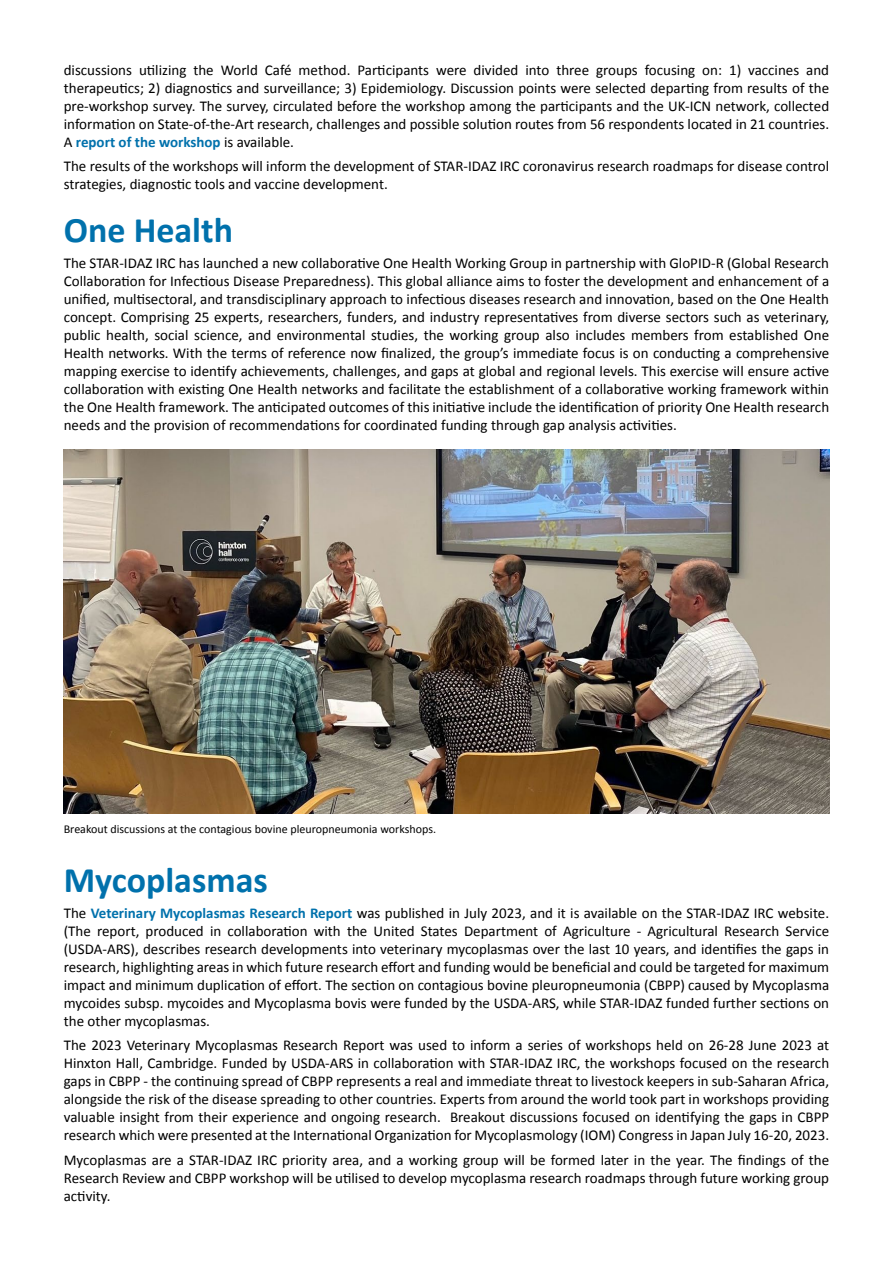
<style>
.page{position:relative;width:893px;height:1263px;background:#fff}
.page>*{position:absolute;margin:0;border:0;box-sizing:border-box;transform-origin:0 0}
.t1{font:700 36px "Calibri";color:#0071ac}
.t2{font:15px/18px "Calibri";color:#000;text-align:justify}
.t3{font:12px "Calibri";color:#000}
.s1{font-weight:700;color:#0071ac}
</style>
<div class="page">
<img style="left:64px;top:450px;width:765px;height:363px">
<p class="t2" style="left:64px;top:61px;width:767px">discussions utilizing the World Café method. Participants were divided into three groups focusing on: 1) vaccines and therapeutics; 2) diagnostics and surveillance; 3) Epidemiology. Discussion points were selected departing from results of the pre-workshop survey. The survey, circulated before the workshop among the participants and the UK-ICN network, collected information on State-of-the-Art research, challenges and possible solution routes from 56 respondents located in 21 countries.<br>A <span class="s1">report of the workshop</span> is available.</p>
<p class="t2" style="left:64px;top:157px;width:767px">The results of the workshops will inform the development of STAR-IDAZ IRC coronavirus research roadmaps for disease control strategies, diagnostic tools and vaccine development.</p>
<h1 class="t1" style="left:64px;top:204px;width:171px">One Health</h1>
<p class="t2" style="left:64px;top:254px;width:767px">The STAR-IDAZ IRC has launched a new collaborative One Health Working Group in partnership with GloPID-R (Global Research Collaboration for Infectious Disease Preparedness). This global alliance aims to foster the development and enhancement of a unified, multisectoral, and transdisciplinary approach to infectious diseases research and innovation, based on the One Health concept. Comprising 25 experts, researchers, funders, and industry representatives from diverse sectors such as veterinary, public health, social science, and environmental studies, the working group also includes members from established One Health networks. With the terms of reference now finalized, the group’s immediate focus is on conducting a comprehensive mapping exercise to identify achievements, challenges, and gaps at global and regional levels. This exercise will ensure active collaboration with existing One Health networks and facilitate the establishment of a collaborative working framework within the One Health framework. The anticipated outcomes of this initiative include the identification of priority One Health research needs and the provision of recommendations for coordinated funding through gap analysis activities.</p>
<p class="t3" style="left:64px;top:820px;width:374px">Breakout discussions at the contagious bovine pleuropneumonia workshops.</p>
<h1 class="t1" style="left:64px;top:854px;width:206px">Mycoplasmas</h1>
<p class="t2" style="left:64px;top:904px;width:767px">The <span class="s1">Veterinary Mycoplasmas Research Report</span> was published in July 2023, and it is available on the STAR-IDAZ IRC website. (The report, produced in collaboration with the United States Department of Agriculture - Agricultural Research Service (USDA-ARS), describes research developments into veterinary mycoplasmas over the last 10 years, and identifies the gaps in research, highlighting areas in which future research effort and funding would be beneficial and could be targeted for maximum impact and minimum duplication of effort. The section on contagious bovine pleuropneumonia (CBPP) caused by Mycoplasma mycoides subsp. mycoides and Mycoplasma bovis were funded by the USDA-ARS, while STAR-IDAZ funded further sections on the other mycoplasmas.</p>
<p class="t2" style="left:64px;top:1036px;width:767px">The 2023 Veterinary Mycoplasmas Research Report was used to inform a series of workshops held on 26-28 June 2023 at Hinxton Hall, Cambridge. Funded by USDA-ARS in collaboration with STAR-IDAZ IRC, the workshops focused on the research gaps in CBPP - the continuing spread of CBPP represents a real and immediate threat to livestock keepers in sub-Saharan Africa, alongside the risk of the disease spreading to other countries. Experts from around the world took part in workshops providing valuable insight from their experience and ongoing research. Breakout discussions focused on identifying the gaps in CBPP research which were presented at the International Organization for Mycoplasmology (IOM) Congress in Japan July 16-20, 2023.</p>
<p class="t2" style="left:64px;top:1150px;width:767px">Mycoplasmas are a STAR-IDAZ IRC priority area, and a working group will be formed later in the year. The findings of the Research Review and CBPP workshop will be utilised to develop mycoplasma research roadmaps through future working group activity.</p>
</div>
